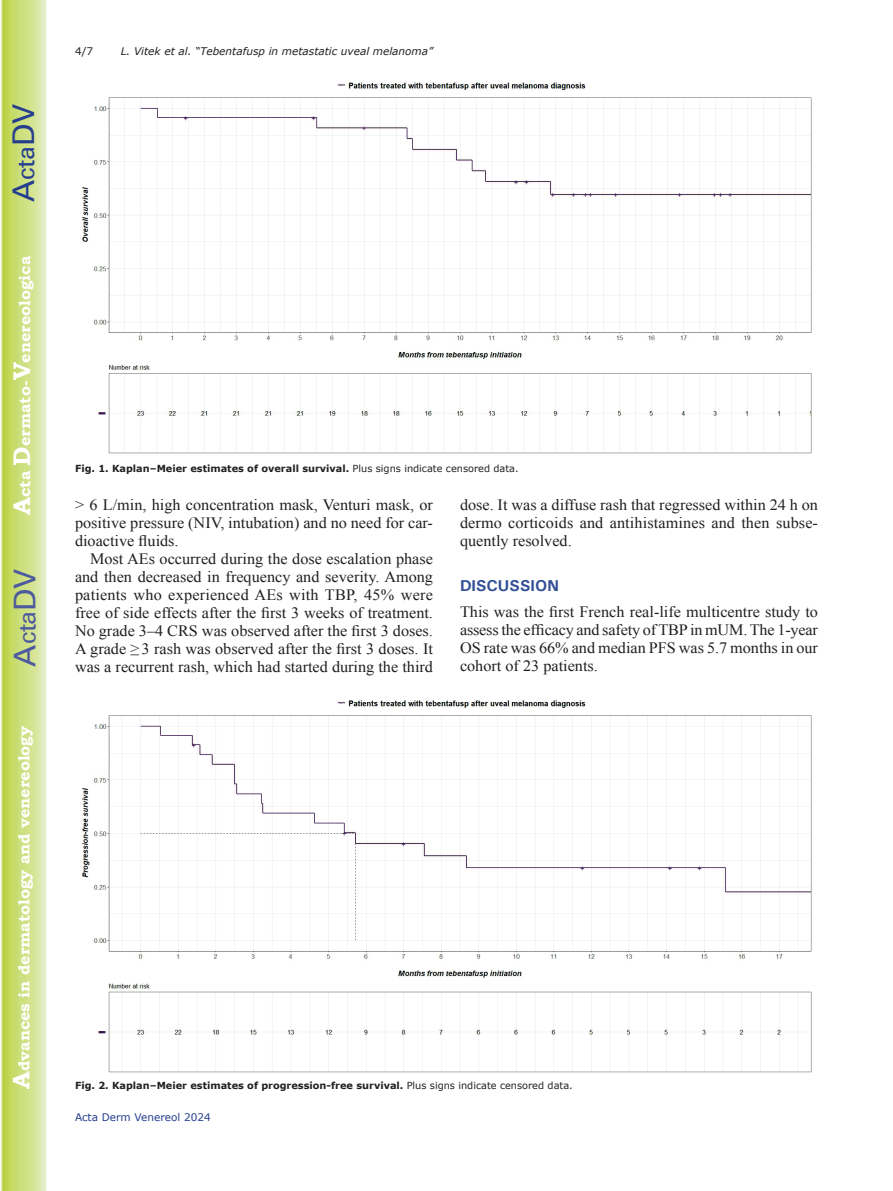
<style>
.page{position:relative;width:893px;height:1191px;background:#fff}
.page>*{position:absolute;margin:0;border:0;box-sizing:border-box;transform-origin:0 0}
.t1{font:30px "Univers";color:#4d5a9e}
.t2{font:30px "Univers";color:#253f8e}
.t3{font:15.75px/18px "Times New Roman";color:#231f20;text-align:justify}
.t4{font:700 15.75px "Bookman Old Style";color:#fff}
.t5{font:700 15.75px "Univers";color:#324f95}
.t6{font:italic 10.5px "Verdana";color:#231f20}
.t7{font:10.5px "Verdana";color:#253f8e}
.t8{font:10.5px "Verdana";color:#231f20}
.t9{font:700 9.75px "Verdana";color:#231f20}
.s1{font-size:24px}
.s2{font-weight:400}
</style>
<div class="page">
<svg style="left:1px;top:0;width:45px;height:1191px;background:#cfe084"></svg>
<img style="left:82px;top:82px;width:730px;height:372px">
<img style="left:81px;top:700px;width:731px;height:373px">
<h1 class="t2" style="left:6px;top:202px;width:100px;rotate:-90deg">A<span class="s1">cta</span>DV</h1>
<p class="t4" style="left:15px;top:515px;width:260px;rotate:-90deg"><span class="s1">A</span>cta <span class="s1">D</span>ermato-<span class="s1">V</span>enereologica</p>
<h1 class="t1" style="left:7px;top:666px;width:100px;rotate:-90deg">A<span class="s1">cta</span>DV</h1>
<p class="t4" style="left:15px;top:1088px;width:364px;rotate:-90deg"><span class="s1">A</span>dvances in dermatology and venereology</p>
<p class="t8" style="left:75px;top:44px;width:20px">4/7</p>
<p class="t6" style="left:121px;top:44px;width:314px">L. Vitek et al. “Tebentafusp in metastatic uveal melanoma”</p>
<p class="t9" style="left:75px;top:462px;width:445px">Fig. 1. Kaplan–Meier estimates of overall survival. <span class="s2">Plus signs indicate censored data.</span></p>
<p class="t3" style="left:75px;top:495px;width:359px">&gt; 6 L/min, high concentration mask, Venturi mask, or positive pressure (NIV, intubation) and no need for car&shy;dioactive fluids.</p>
<p class="t3" style="left:75px;top:549px;width:360px;text-indent:15px">Most AEs occurred during the dose escalation phase and then decreased in frequency and severity. Among patients who experienced AEs with TBP, 45% were free of side effects after the first 3 weeks of treatment.<br>No grade 3–4 CRS was observed after the first 3 doses.<br>A grade ≥3 rash was observed after the first 3 doses. It was a recurrent rash, which had started during the third</p>
<p class="t3" style="left:460px;top:495px;width:360px">dose. It was a diffuse rash that regressed within 24 h on dermo corticoids and antihistamines and then subse&shy;quently resolved.</p>
<p class="t5" style="left:460px;top:576px;width:100px">DISCUSSION</p>
<p class="t3" style="left:460px;top:602px;width:360px">This was the first French real-life multicentre study to assess the efficacy and safety of TBP in mUM. The 1-year OS rate was 66% and median PFS was 5.7 months in our cohort of 23 patients.</p>
<p class="t9" style="left:75px;top:1079px;width:499px">Fig. 2. Kaplan–Meier estimates of progression-free survival. <span class="s2">Plus signs indicate censored data.</span></p>
<p class="t7" style="left:75px;top:1110px;width:137px">Acta Derm Venereol 2024</p>
</div>
